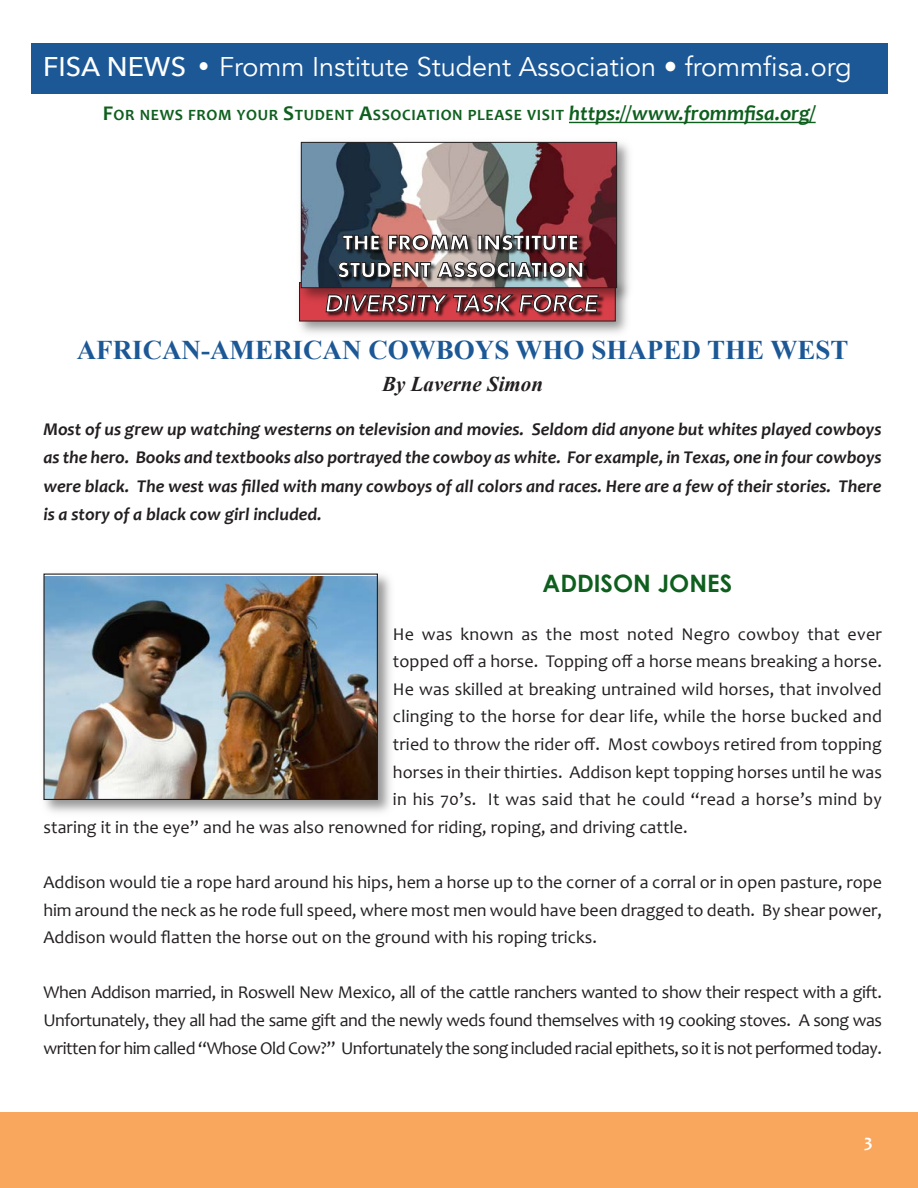
<style>
.page{position:relative;width:918px;height:1188px;background:#fff}
.page>*{position:absolute;margin:0;border:0;box-sizing:border-box;transform-origin:0 0}
.t1{font:27px "Avenir";color:#fff}
.t2{font:700 27px "Times New Roman";color:#1c5896}
.t3{font:italic 800 24px "Avenir";color:#fff}
.t4{font:700 24px "Century Gothic";color:#0e5f1e}
.t5{font:italic 700 21px "Times New Roman";color:#231f20}
.t6{font:700 19.5px/27.3px "Futura";color:#fff}
.t7{font:18px/27.6px "Candara";letter-spacing:.005em;color:#231f20;text-align:justify}
.t8{font:italic 700 18px/28.2px "Candara";color:#231f20;text-align:justify}
.t9{font:700 18px "Candara";color:#fff}
.t10{font:700 15.75px "Candara";letter-spacing:.04em;color:#0e5f1e}
.s1{font-family:"Avenir Next";font-weight:500}
.s2{font-family:"Franklin Gothic"}
.s3{font-size:21px}
.s4{font-style:italic;font-size:21px}
</style>
<div class="page">
<div style="left:0;top:1113px;width:918px;height:75px;background:#f9a75d"></div>
<div style="left:31px;top:43px;width:856px;height:50px;background:#1c5896"></div>
<hr style="left:569px;top:122px;width:247px;height:1px;background:#0e5f1e">
<img style="left:43px;top:573px;width:348px;height:240px">
<img style="left:45px;top:576px;width:331px;height:222px">
<div style="left:43px;top:574px;width:335px;height:226px;border:1px solid #231f20"></div>
<img style="left:300px;top:141px;width:329px;height:86px">
<img style="left:303px;top:144px;width:312px;height:83px">
<div style="left:301px;top:142px;width:316px;height:146px;border:1px solid #231f20"></div>
<img style="left:299px;top:227px;width:331px;height:106px">
<h1 class="t1" style="left:43px;top:49px;width:810px"><span class="s1">FISA NEWS</span> <span class="s2">•</span> Fromm Institute Student Association • frommfisa.org</h1>
<p class="t10" style="left:103px;top:109px;width:715px"><span class="s3">F</span>OR NEWS FROM YOUR <span class="s3">S</span>TUDENT <span class="s3">A</span>SSOCIATION PLEASE VISIT <span class="s4">https://www.frommfisa.org/</span></p>
<p class="t6" style="left:337px;top:229px;width:249px">THE FROMM INSTITUTE<br>STUDENT ASSOCIATION</p>
<h2 class="t3" style="left:324px;top:288px;width:275px">DIVERSITY TASK FORCE</h2>
<h1 class="t2" style="left:77px;top:335px;width:773px">AFRICAN-AMERICAN COWBOYS WHO SHAPED THE WEST</h1>
<p class="t5" style="left:382px;top:372px;width:163px">By Laverne Simon</p>
<p class="t8" style="left:43px;top:417px;width:840px">Most of us grew up watching westerns on television and movies. Seldom did anyone but whites played cowboys as the hero. Books and textbooks also portrayed the cowboy as white. For example, in Texas, one in four cowboys were black. The west was filled with many cowboys of all colors and races. Here are a few of their stories. There is a story of a black cow girl included.</p>
<h2 class="t4" style="left:543px;top:568px;width:191px">ADDISON JONES</h2>
<p class="t7" style="left:393px;top:622px;width:490px">He was known as the most noted Negro cowboy that ever</p>
<p class="t7" style="left:393px;top:649px;width:490px">topped off a horse. Topping off a horse means breaking a horse.</p>
<p class="t7" style="left:393px;top:677px;width:490px">He was skilled at breaking untrained wild horses, that involved</p>
<p class="t7" style="left:393px;top:705px;width:490px">clinging to the horse for dear life, while the horse bucked and</p>
<p class="t7" style="left:393px;top:732px;width:490px">tried to throw the rider off. Most cowboys retired from topping</p>
<p class="t7" style="left:393px;top:760px;width:491px">horses in their thirties. Addison kept topping horses until he was</p>
<p class="t7" style="left:393px;top:787px;width:490px">in his 70’s. It was said that he could “read a horse’s mind by</p>
<p class="t7" style="left:43px;top:815px;width:646px">staring it in the eye” and he was also renowned for riding, roping, and driving cattle.</p>
<p class="t7" style="left:43px;top:870px;width:840px">Addison would tie a rope hard around his hips, hem a horse up to the corner of a corral or in open pasture, rope him around the neck as he rode full speed, where most men would have been dragged to death. By shear power, Addison would flatten the horse out on the ground with his roping tricks.</p>
<p class="t7" style="left:43px;top:981px;width:840px">When Addison married, in Roswell New Mexico, all of the cattle ranchers wanted to show their respect with a gift.<br>Unfortunately, they all had the same gift and the newly weds found themselves with 19 cooking stoves. A song was written for him called “Whose Old Cow?” Unfortunately the song included racial epithets, so it is not performed today.</p>
<p class="t9" style="left:864px;top:1134px;width:10px">3</p>
</div>
